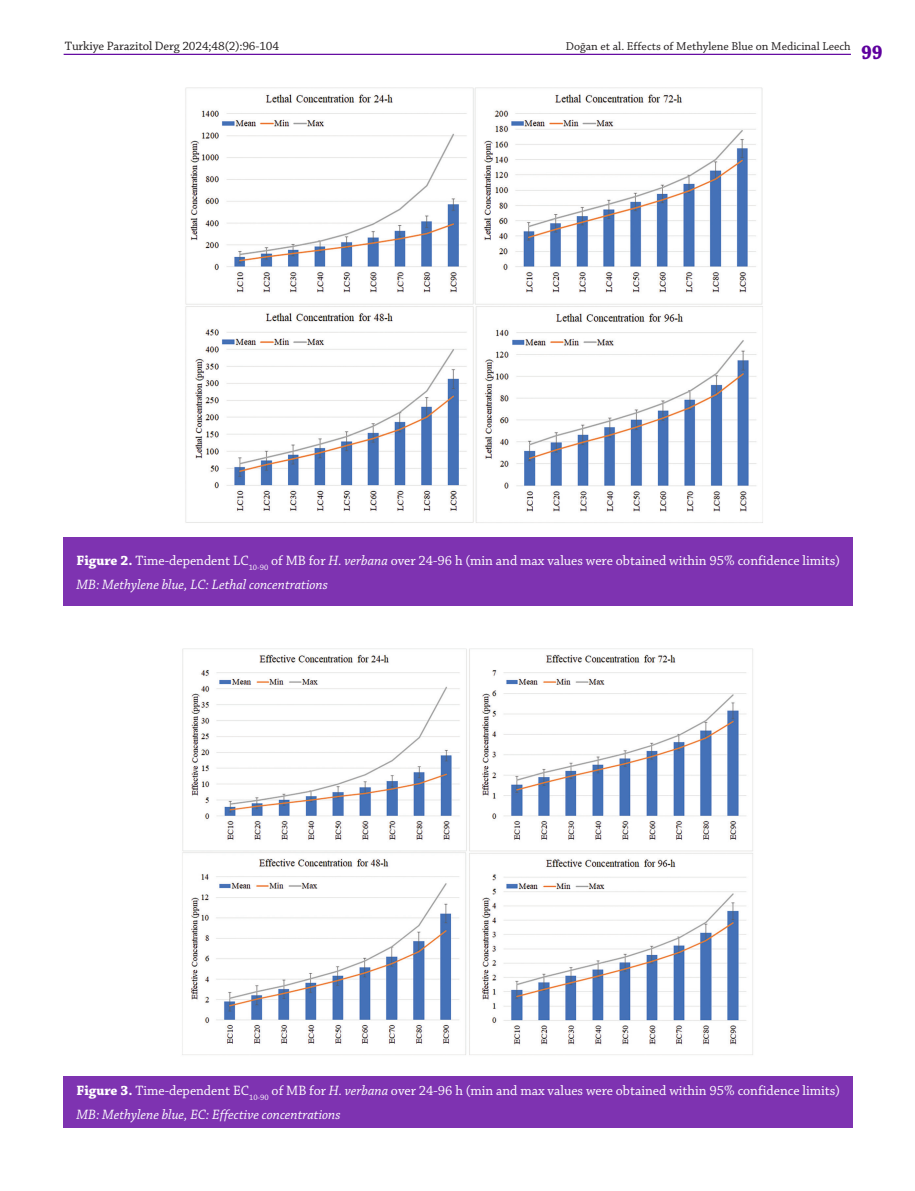
<style>
.page{position:relative;width:915px;height:1191px;background:#fff}
.page>*{position:absolute;margin:0;border:0;box-sizing:border-box;transform-origin:0 0}
.t1{font:700 21px "Chaparral Pro";color:#5e009e;scale:.92 1}
.RESIM-ALTI{font:14.25px "Chaparral Pro";color:#fff}
.RESIM-ALTI-2{font:italic 14.25px "Chaparral Pro";color:#fff}
.t2{font:12.75px "Chaparral Pro";letter-spacing:-.01em;color:#231f20}
.t3{font:12px "Chaparral Pro";color:#231f20}
.s1{font-weight:700}
.s2{font-style:italic}
</style>
<div class="page">
<hr style="left:64px;top:54px;width:786px;height:1px;background:#5e009e">
<img style="left:185px;top:87px;width:578px;height:436px">
<img style="left:182px;top:648px;width:571px;height:407px">
<div style="left:64px;top:537px;width:788px;height:69px;background:#7e33b1"></div>
<div style="left:64px;top:1076px;width:788px;height:51px;background:#7e33b1"></div>
<p class="t2" style="left:65px;top:39px;width:216px">Turkiye Parazitol Derg 2024;48(2):96-104</p>
<p class="t3" style="left:565px;top:39px;width:286px">Doğan et al. Effects of Methylene Blue on Medicinal Leech</p>
<h1 class="t1" style="left:860px;top:40px;width:25px">99</h1>
<p class="RESIM-ALTI" style="left:77px;top:553px;width:764px"><span class="s1">Figure 2.</span> Time-dependent LC<sub>10-90</sub> of MB for <span class="s2">H. verbana</span> over 24-96 h (min and max values were obtained within 95% confidence limits)</p>
<p class="RESIM-ALTI-2" style="left:77px;top:576px;width:253px">MB: Methylene blue, LC: Lethal concentrations</p>
<p class="RESIM-ALTI" style="left:77px;top:1082px;width:764px"><span class="s1">Figure 3.</span> Time-dependent EC<sub>10-90</sub> of MB for <span class="s2">H. verbana</span> over 24-96 h (min and max values were obtained within 95% confidence limits)</p>
<p class="RESIM-ALTI-2" style="left:77px;top:1106px;width:265px">MB: Methylene blue, EC: Effective concentrations</p>
</div>
